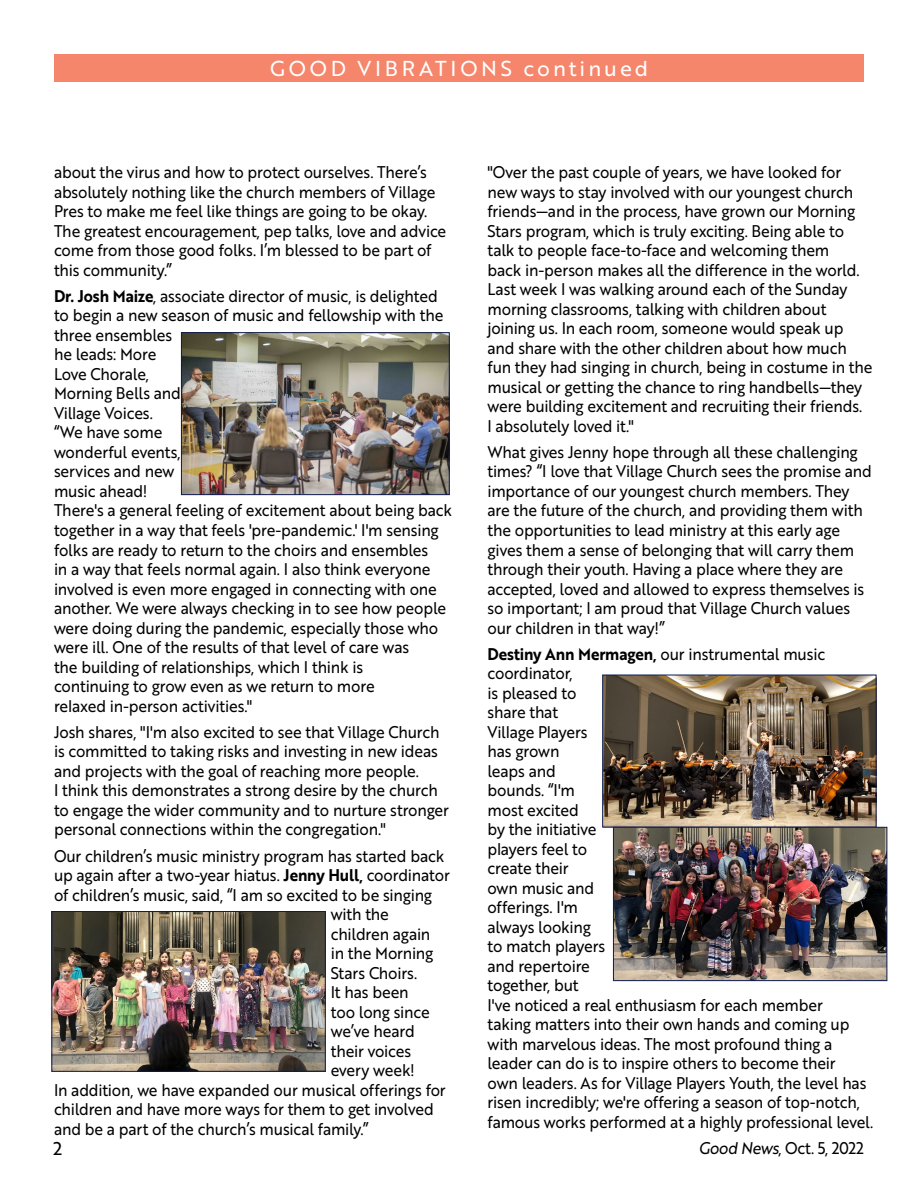
<style>
.page{position:relative;width:918px;height:1188px;background:#fff}
.page>*{position:absolute;margin:0;border:0;box-sizing:border-box;transform-origin:0 0}
.t1{font:21px "Brother 1816 Regular";letter-spacing:.18em;color:#fff}
.t2{font:18px "Brother 1816 Regular";color:#000}
.t3{font:16.5px/19.5px "Brother 1816 Regular";letter-spacing:-.01em;color:#000;scale:.93 1}
.s1{font-family:"Brother 1816 Bold"}
.s2{font-family:"Brother 1816 Regular Italic"}
</style>
<div class="page">
<div style="left:54px;top:54px;width:810px;height:28px;background:#f5866c"></div>
<img style="left:605px;top:677px;width:269px;height:148px">
<div style="left:603px;top:675px;width:273px;height:152px;border:1px solid #0e1c4f"></div>
<img style="left:54px;top:914px;width:269px;height:155px">
<div style="left:52px;top:912px;width:273px;height:159px;border:1px solid #0e1c4f"></div>
<img style="left:183px;top:335px;width:264px;height:158px">
<div style="left:181px;top:333px;width:268px;height:162px;border:1px solid #0e1c4f"></div>
<img style="left:615px;top:829px;width:270px;height:150px">
<div style="left:613px;top:827px;width:274px;height:154px;border:1px solid #0e1c4f"></div>
<p class="t1" style="left:270px;top:53px;width:380px">GOOD VIBRATIONS continued</p>
<p class="t3" style="left:54px;top:162px;width:423px">about the virus and how to protect ourselves. There’s absolutely nothing like the church members of Village Pres to make me feel like things are going to be okay.<br>The greatest encouragement, pep talks, love and advice come from those good folks. I’m blessed to be part of this community.”</p>
<p class="t3" style="left:54px;top:286px;width:430px"><span class="s1">Dr. Josh Maize</span>, associate director of music, is delighted to begin a new season of music and fellowship with the three ensembles<br>he leads: More<br>Love Chorale,<br>Morning Bells and<br>Village Voices.<br>“We have some<br>wonderful events,<br>services and new<br>music ahead!<br>There's a general feeling of excitement about being back together in a way that feels 'pre-pandemic.' I'm sensing folks are ready to return to the choirs and ensembles<br>in a way that feels normal again. I also think everyone involved is even more engaged in connecting with one another. We were always checking in to see how people were doing during the pandemic, especially those who were ill. One of the results of that level of care was<br>the building of relationships, which I think is<br>continuing to grow even as we return to more<br>relaxed in-person activities."</p>
<p class="t3" style="left:54px;top:721px;width:426px">Josh shares, "I'm also excited to see that Village Church is committed to taking risks and investing in new ideas and projects with the goal of reaching more people.<br>I think this demonstrates a strong desire by the church to engage the wider community and to nurture stronger personal connections within the congregation."</p>
<p class="t3" style="left:54px;top:845px;width:421px">Our children’s music ministry program has started back</p>
<p class="t3" style="left:54px;top:865px;width:427px">up again after a two-year hiatus. <span class="s1">Jenny Hull,</span> coordinator</p>
<p class="t3" style="left:54px;top:884px;width:408px">of children’s music, said, “I am so excited to be singing</p>
<p class="t3" style="left:331px;top:904px;width:64px">with the</p>
<p class="t3" style="left:331px;top:923px;width:109px">children again</p>
<p class="t3" style="left:331px;top:943px;width:112px">in the Morning</p>
<p class="t3" style="left:331px;top:962px;width:94px">Stars Choirs.</p>
<p class="t3" style="left:331px;top:982px;width:85px">It has been</p>
<p class="t3" style="left:331px;top:1001px;width:108px">too long since</p>
<p class="t3" style="left:331px;top:1021px;width:92px">we’ve heard</p>
<p class="t3" style="left:331px;top:1040px;width:88px">their voices</p>
<p class="t3" style="left:331px;top:1060px;width:92px">every week!</p>
<p class="t3" style="left:54px;top:1079px;width:423px">In addition, we have expanded our musical offerings for</p>
<p class="t3" style="left:54px;top:1099px;width:410px">children and have more ways for them to get involved</p>
<p class="t3" style="left:54px;top:1118px;width:340px">and be a part of the church’s musical family.”</p>
<p class="t2" style="left:53px;top:1135px;width:11px">2</p>
<p class="t3" style="left:699px;top:1138px;width:179px"><span class="s2">Good News</span>, Oct. 5, 2022</p>
<p class="t3" style="left:488px;top:162px;width:415px">"Over the past couple of years, we have looked for new ways to stay involved with our youngest church friends—and in the process, have grown our Morning Stars program, which is truly exciting. Being able to talk to people face-to-face and welcoming them<br>back in-person makes all the difference in the world.<br>Last week I was walking around each of the Sunday morning classrooms, talking with children about joining us. In each room, someone would speak up and share with the other children about how much fun they had singing in church, being in costume in the musical or getting the chance to ring handbells—they were building excitement and recruiting their friends.<br>I absolutely loved it."</p>
<p class="t3" style="left:488px;top:442px;width:415px">What gives Jenny hope through all these challenging times? “I love that Village Church sees the promise and importance of our youngest church members. They are the future of the church, and providing them with the opportunities to lead ministry at this early age gives them a sense of belonging that will carry them through their youth. Having a place where they are accepted, loved and allowed to express themselves is so important; I am proud that Village Church values our children in that way!”</p>
<p class="t3" style="left:488px;top:643px;width:416px"><span class="s1">Destiny Ann Mermagen,</span> our instrumental music coordinator,<br>is pleased to<br>share that<br>Village Players<br>has grown<br>leaps and<br>bounds. “I'm<br>most excited<br>by the initiative<br>players feel to<br>create their<br>own music and<br>offerings. I'm<br>always looking<br>to match players<br>and repertoire<br>together, but<br>I've noticed a real enthusiasm for each member<br>taking matters into their own hands and coming up with marvelous ideas. The most profound thing a leader can do is to inspire others to become their<br>own leaders. As for Village Players Youth, the level has risen incredibly; we're offering a season of top-notch, famous works performed at a highly professional level.</p>
</div>
